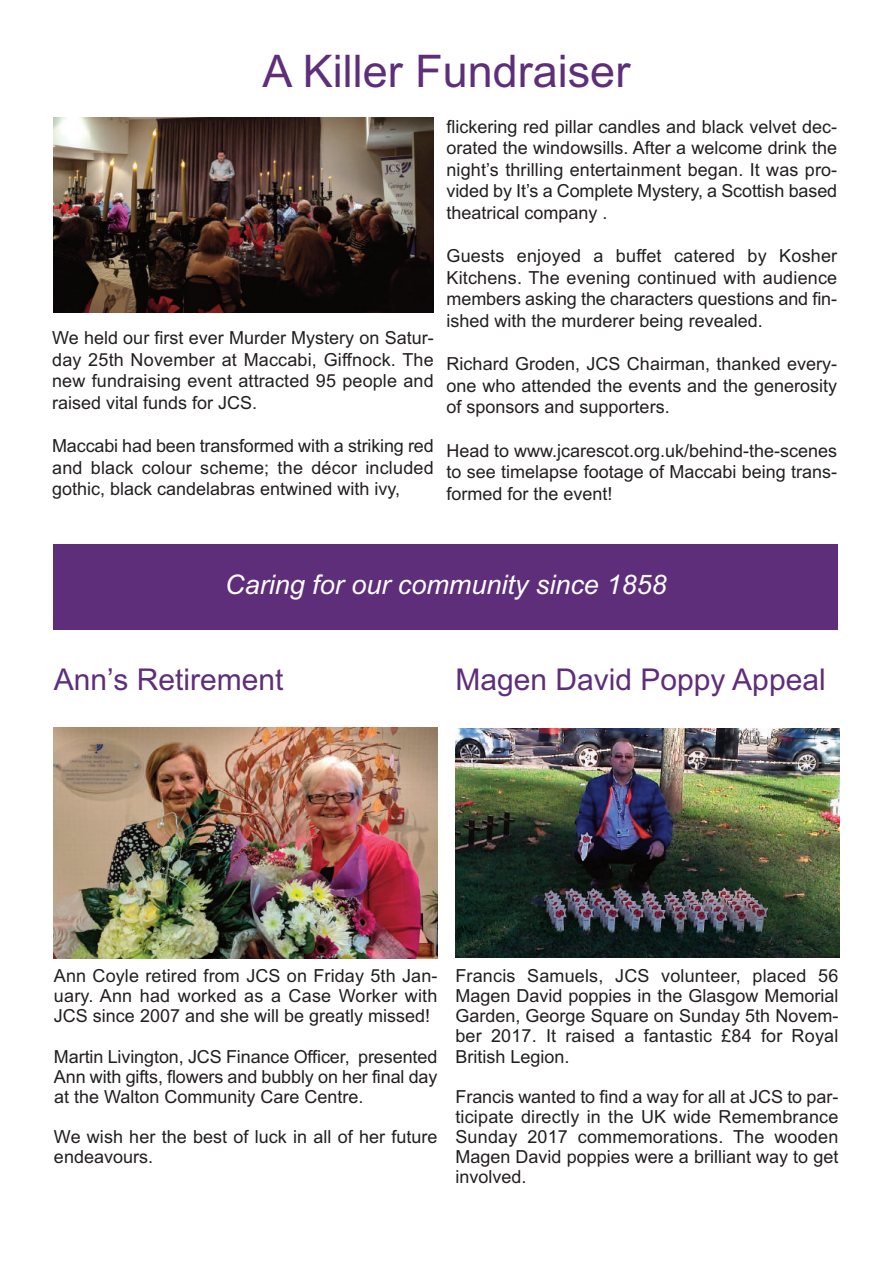
<style>
.page{position:relative;width:893px;height:1263px;background:#fff}
.page>*{position:absolute;margin:0;border:0;box-sizing:border-box;transform-origin:0 0}
.t1{font:45px "Arial";color:#5e2e7a}
.t2{font:30px "Arial";color:#5e2e7a}
.t3{font:italic 27px "Arial";color:#fff}
.t4{font:18px/21.6px "Arial";color:#231f20;text-align:justify}
</style>
<div class="page">
<div style="left:53px;top:545px;width:785px;height:85px;background:#5e2e7a"></div>
<img style="left:54px;top:728px;width:383px;height:230px">
<img style="left:455px;top:728px;width:384px;height:229px">
<img style="left:54px;top:118px;width:380px;height:194px">
<h1 class="t1" style="left:263px;top:45px;width:369px">A Killer Fundraiser</h1>
<p class="t4" style="left:52px;top:327px;width:383px">We held our first ever Murder Mystery on Satur&shy;day 25th November at Maccabi, Giffnock. The new fundraising event attracted 95 people and raised vital funds for JCS.</p>
<p class="t4" style="left:52px;top:435px;width:383px">Maccabi had been transformed with a striking red and black colour scheme; the décor included gothic, black candelabras entwined with ivy,</p>
<p class="t4" style="left:446px;top:115px;width:392px">flickering red pillar candles and black velvet dec&shy;orated the windowsills. After a welcome drink the night’s thrilling entertainment began. It was pro&shy;vided by It’s a Complete Mystery, a Scottish based theatrical company .</p>
<p class="t4" style="left:446px;top:245px;width:392px">Guests enjoyed a buffet catered by Kosher Kitchens. The evening continued with audience members asking the characters questions and fin&shy;ished with the murderer being revealed.</p>
<p class="t4" style="left:446px;top:353px;width:392px">Richard Groden, JCS Chairman, thanked every&shy;one who attended the events and the generosity of sponsors and supporters.</p>
<p class="t4" style="left:446px;top:439px;width:392px">Head to www.jcarescot.org.uk/behind-the-scenes to see timelapse footage of Maccabi being trans&shy;formed for the event!</p>
<h3 class="t3" style="left:225px;top:569px;width:443px">Caring for our community since 1858</h3>
<h2 class="t2" style="left:54px;top:662px;width:231px">Ann’s Retirement</h2>
<h2 class="t2" style="left:455px;top:662px;width:372px">Magen David Poppy Appeal</h2>
<p class="t4" style="left:54px;top:966px;width:385px;line-height:20.1px">Ann Coyle retired from JCS on Friday 5th Jan&shy;uary. Ann had worked as a Case Worker with JCS since 2007 and she will be greatly missed!</p>
<p class="t4" style="left:54px;top:1046px;width:385px;line-height:20.1px">Martin Livington, JCS Finance Officer, presented Ann with gifts, flowers and bubbly on her final day at the Walton Community Care Centre.</p>
<p class="t4" style="left:54px;top:1127px;width:385px;line-height:20.1px">We wish her the best of luck in all of her future endeavours.</p>
<p class="t4" style="left:455px;top:966px;width:384px;line-height:20.1px">Francis Samuels, JCS volunteer, placed 56<br>Magen David poppies in the Glasgow Memorial Garden, George Square on Sunday 5th Novem&shy;ber 2017. It raised a fantastic £84 for Royal British Legion.</p>
<p class="t4" style="left:455px;top:1086px;width:384px;line-height:20.1px">Francis wanted to find a way for all at JCS to par&shy;ticipate directly in the UK wide Remembrance Sunday 2017 commemorations. The wooden Magen David poppies were a brilliant way to get involved.</p>
</div>
